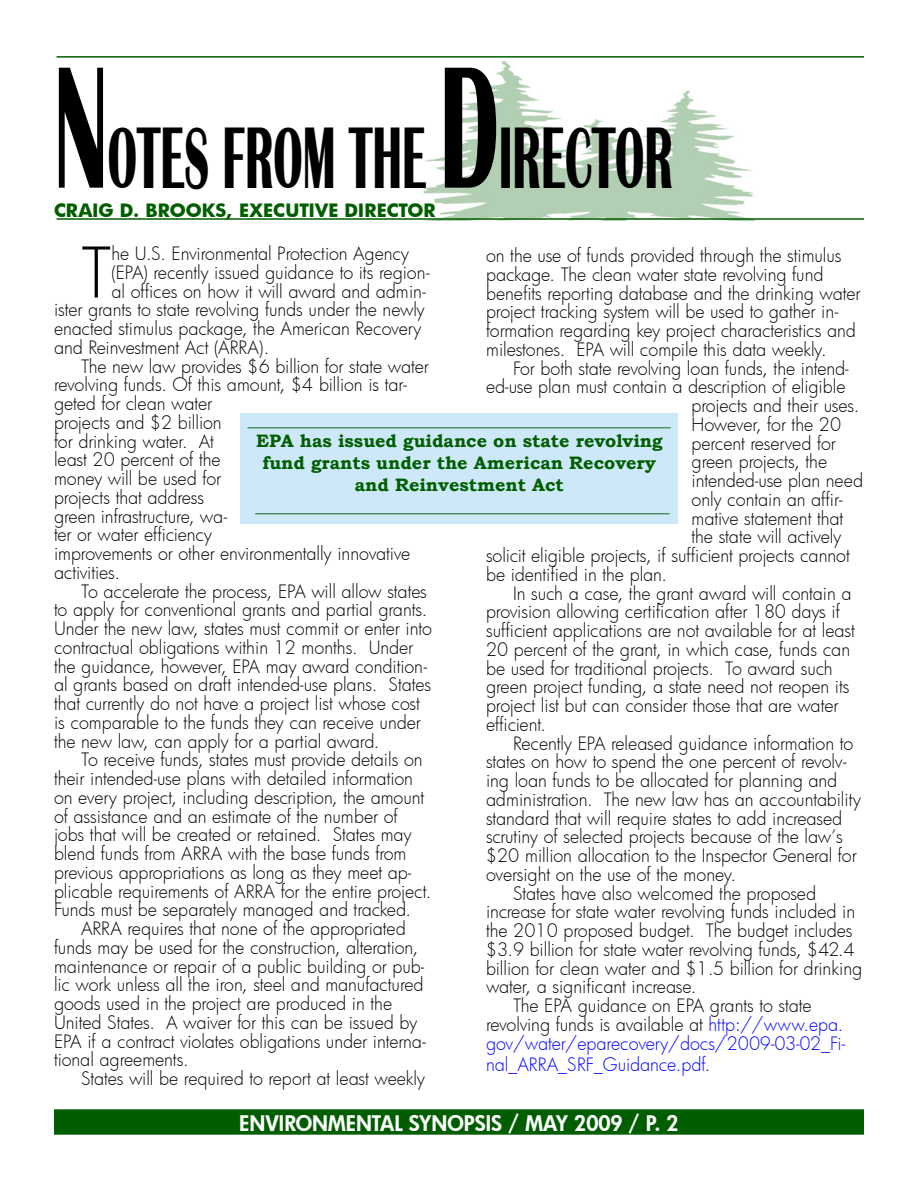
<style>
.page{position:relative;width:918px;height:1188px;background:#fff}
.page>*{position:absolute;margin:0;border:0;box-sizing:border-box;transform-origin:0 0}
.t1{font:700 90px "Britannic";color:#000;scale:.5 1}
.Body_text{font:300 67.8px "Futura";color:#000}
.Subhead_2{font:800 21px "Futura";color:#fff}
.Body_text-2{font:300 18px/18.8px "Futura";letter-spacing:-.005em;color:#000}
.Drop_Boxes{font:700 18px "Bookman Old Style";color:#005e00}
.Subhead_2-2{font:700 18px "Futura";color:#005e00}
.Body_text-3{font:300 18px "Futura";color:#00f}
.s1{font-size:180px}
.s2{color:#00f}
.s3{color:#000}
</style>
<div class="page">
<img style="left:423px;top:61px;width:330px;height:157px">
<div style="left:55px;top:1110px;width:808px;height:24px;background:#005e00"></div>
<div style="left:54px;top:1109px;width:810px;height:26px;border:2px solid #005e00"></div>
<hr style="left:57px;top:56px;width:807px;height:2px;background:#005e00">
<hr style="left:57px;top:218px;width:807px;height:2px;background:#005e00">
<div style="left:241px;top:413px;width:437px;height:111px;background:#cde9f9"></div>
<p class="t1" style="left:54px;top:107px;width:1239px"><span class="s1">N</span>OTES FROM THE <span class="s1">D</span>IRECTOR</p>
<p class="Subhead_2-2" style="left:54px;top:197px;width:383px">CRAIG D. BROOKS, EXECUTIVE DIRECTOR</p>
<p class="Body_text" style="left:81px;top:227px;width:32px">T</p>
<p class="Body_text-2" style="left:111px;top:244px;width:299px">he U.S. Environmental Protection Agency</p>
<p class="Body_text-2" style="left:486px;top:246px;width:376px">on the use of funds provided through the stimulus package. The clean water state revolving fund benefits reporting database and the drinking water project tracking system will be used to gather in&shy;formation regarding key project characteristics and milestones. EPA will compile this data weekly.</p>
<p class="Body_text-2" style="left:513px;top:358px;width:337px">For both state revolving loan funds, the intend-</p>
<p class="Body_text-2" style="left:486px;top:377px;width:361px">ed-use plan must contain a description of eligible</p>
<p class="Body_text-2" style="left:692px;top:396px;width:169px">projects and their uses.</p>
<p class="Body_text-2" style="left:692px;top:415px;width:151px">However, for the 20</p>
<p class="Body_text-2" style="left:692px;top:433px;width:146px">percent reserved for</p>
<p class="Body_text-2" style="left:692px;top:452px;width:137px">green projects, the</p>
<p class="Body_text-2" style="left:692px;top:471px;width:173px">intended-use plan need</p>
<p class="Body_text-2" style="left:692px;top:490px;width:153px">only contain an affir-</p>
<p class="Body_text-2" style="left:692px;top:508px;width:153px">mative statement that</p>
<p class="Body_text-2" style="left:692px;top:527px;width:151px">the state will actively</p>
<p class="Body_text-2" style="left:486px;top:546px;width:365px">solicit eligible projects, if sufficient projects cannot</p>
<p class="Body_text-2" style="left:486px;top:565px;width:183px">be identified in the plan.</p>
<p class="Body_text-2" style="left:486px;top:583px;width:370px;text-indent:27px">In such a case, the grant award will contain a provision allowing certification after 180 days if sufficient applications are not available for at least 20 percent of the grant, in which case, funds can be used for traditional projects. To award such green project funding, a state need not reopen its project list but can consider those that are water efficient.</p>
<p class="Body_text-2" style="left:486px;top:733px;width:377px;text-indent:27px">Recently EPA released guidance information to states on how to spend the one percent of revolv&shy;ing loan funds to be allocated for planning and administration. The new law has an accountability standard that will require states to add increased scrutiny of selected projects because of the law’s $20 million allocation to the Inspector General for oversight on the use of the money.</p>
<p class="Body_text-2" style="left:486px;top:883px;width:378px;text-indent:27px">States have also welcomed the proposed increase for state water revolving funds included in the 2010 proposed budget. The budget includes $3.9 billion for state water revolving funds, $42.4 billion for clean water and $1.5 billion for drinking water, a significant increase.</p>
<p class="Body_text-2" style="left:486px;top:996px;width:361px;text-align:center">The EPA guidance on EPA grants to state revolving funds is available at <span class="s2">http://www.epa. gov/water/eparecovery/docs/2009-03-02_Fi-</span></p>
<p class="Body_text-3" style="left:486px;top:1053px;width:226px">nal_ARRA_SRF_Guidance.pdf<span class="s3">.</span></p>
<p class="Body_text-2" style="left:111px;top:263px;width:320px">(EPA) recently issued guidance to its region-</p>
<p class="Body_text-2" style="left:111px;top:281px;width:316px">al offices on how it will award and admin-</p>
<p class="Body_text-2" style="left:54px;top:300px;width:372px">ister grants to state revolving funds under the newly</p>
<p class="Body_text-2" style="left:54px;top:319px;width:369px">enacted stimulus package, the American Recovery</p>
<p class="Body_text-2" style="left:54px;top:338px;width:217px">and Reinvestment Act (ARRA).</p>
<p class="Body_text-2" style="left:54px;top:356px;width:376px;text-indent:27px">The new law provides $6 billion for state water revolving funds. Of this amount, $4 billion is tar&shy;geted for clean water<br>projects and $2 billion<br>for drinking water. At<br>least 20 percent of the<br>money will be used for<br>projects that address<br>green infrastructure, wa-<br>ter or water efficiency<br>improvements or other environmentally innovative activities.</p>
<p class="Body_text-2" style="left:54px;top:581px;width:379px;text-indent:27px">To accelerate the process, EPA will allow states to apply for conventional grants and partial grants.<br>Under the new law, states must commit or enter into contractual obligations within 12 months. Under the guidance, however, EPA may award condition&shy;al grants based on draft intended-use plans. States that currently do not have a project list whose cost is comparable to the funds they can receive under the new law, can apply for a partial award.</p>
<p class="Body_text-2" style="left:54px;top:750px;width:379px;text-indent:27px">To receive funds, states must provide details on their intended-use plans with detailed information on every project, including description, the amount of assistance and an estimate of the number of jobs that will be created or retained. States may blend funds from ARRA with the base funds from previous appropriations as long as they meet ap&shy;plicable requirements of ARRA for the entire project.<br>Funds must be separately managed and tracked.</p>
<p class="Body_text-2" style="left:54px;top:919px;width:373px;text-indent:27px">ARRA requires that none of the appropriated funds may be used for the construction, alteration, maintenance or repair of a public building or pub&shy;lic work unless all the iron, steel and manufactured goods used in the project are produced in the United States. A waiver for this can be issued by EPA if a contract violates obligations under interna&shy;tional agreements.</p>
<p class="Body_text-2" style="left:81px;top:1069px;width:346px">States will be required to report at least weekly</p>
<p class="Drop_Boxes" style="left:248px;top:407px;width:425px">_______________________________________________</p>
<p class="Drop_Boxes" style="left:256px;top:428px;width:408px">EPA has issued guidance on state revolving</p>
<p class="Drop_Boxes" style="left:263px;top:450px;width:395px">fund grants under the American Recovery</p>
<p class="Drop_Boxes" style="left:355px;top:471px;width:211px">and Reinvestment Act</p>
<p class="Drop_Boxes" style="left:255px;top:493px;width:416px">______________________________________________</p>
<p class="Subhead_2" style="left:239px;top:1109px;width:441px">ENVIRONMENTAL SYNOPSIS / MAY 2009 / P. 2</p>
</div>
